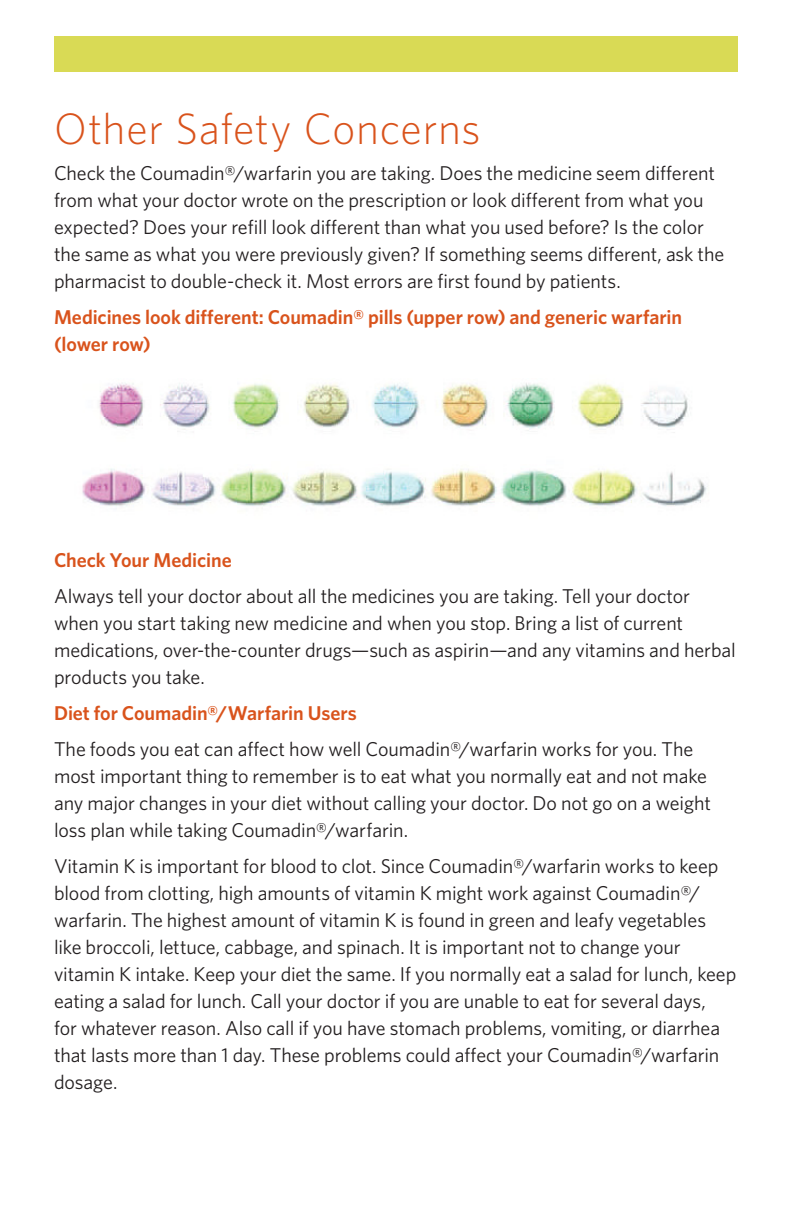
<style>
.page{position:relative;width:792px;height:1224px;background:#fff}
.page>*{position:absolute;margin:0;border:0;box-sizing:border-box;transform-origin:0 0}
._10_Section_head{font:300 44px "Whitney";letter-spacing:.015em;color:#d9531c}
._14_Body{font:20px/27px "Whitney";letter-spacing:-.005em;color:#231f20}
._14_Body-2{font:600 20px/27px "Whitney";letter-spacing:-.005em;color:#d9531c}
</style>
<div class="page">
<div style="left:54px;top:36px;width:684px;height:36px;background:#d9da55"></div>
<img style="left:82px;top:383px;width:625px;height:124px">
<p class="_10_Section_head" style="left:54px;top:99px;width:428px">Other Safety Concerns</p>
<p class="_14_Body" style="left:54px;top:159px;width:672px">Check the Coumadin®/warfarin you are taking. Does the medicine seem different from what your doctor wrote on the prescription or look different from what you expected? Does your refill look different than what you used before? Is the color the same as what you were previously given? If something seems different, ask the pharmacist to double-check it. Most errors are first found by patients.</p>
<p class="_14_Body-2" style="left:54px;top:303px;width:630px">Medicines look different: Coumadin® pills (upper row) and generic warfarin (lower row)</p>
<p class="_14_Body-2" style="left:54px;top:546px;width:179px">Check Your Medicine</p>
<p class="_14_Body" style="left:54px;top:582px;width:683px">Always tell your doctor about all the medicines you are taking. Tell your doctor when you start taking new medicine and when you stop. Bring a list of current medications, over-the-counter drugs—such as aspirin—and any vitamins and herbal products you take.</p>
<p class="_14_Body-2" style="left:54px;top:699px;width:304px">Diet for Coumadin®/Warfarin Users</p>
<p class="_14_Body" style="left:54px;top:735px;width:658px">The foods you eat can affect how well Coumadin®/warfarin works for you. The most important thing to remember is to eat what you normally eat and not make any major changes in your diet without calling your doctor. Do not go on a weight loss plan while taking Coumadin®/warfarin.</p>
<p class="_14_Body" style="left:54px;top:852px;width:684px">Vitamin K is important for blood to clot. Since Coumadin®/warfarin works to keep blood from clotting, high amounts of vitamin K might work against Coumadin®/ warfarin. The highest amount of vitamin K is found in green and leafy vegetables like broccoli, lettuce, cabbage, and spinach. It is important not to change your vitamin K intake. Keep your diet the same. If you normally eat a salad for lunch, keep eating a salad for lunch. Call your doctor if you are unable to eat for several days,<br>for whatever reason. Also call if you have stomach problems, vomiting, or diarrhea that lasts more than 1 day. These problems could affect your Coumadin®/warfarin dosage.</p>
</div>
